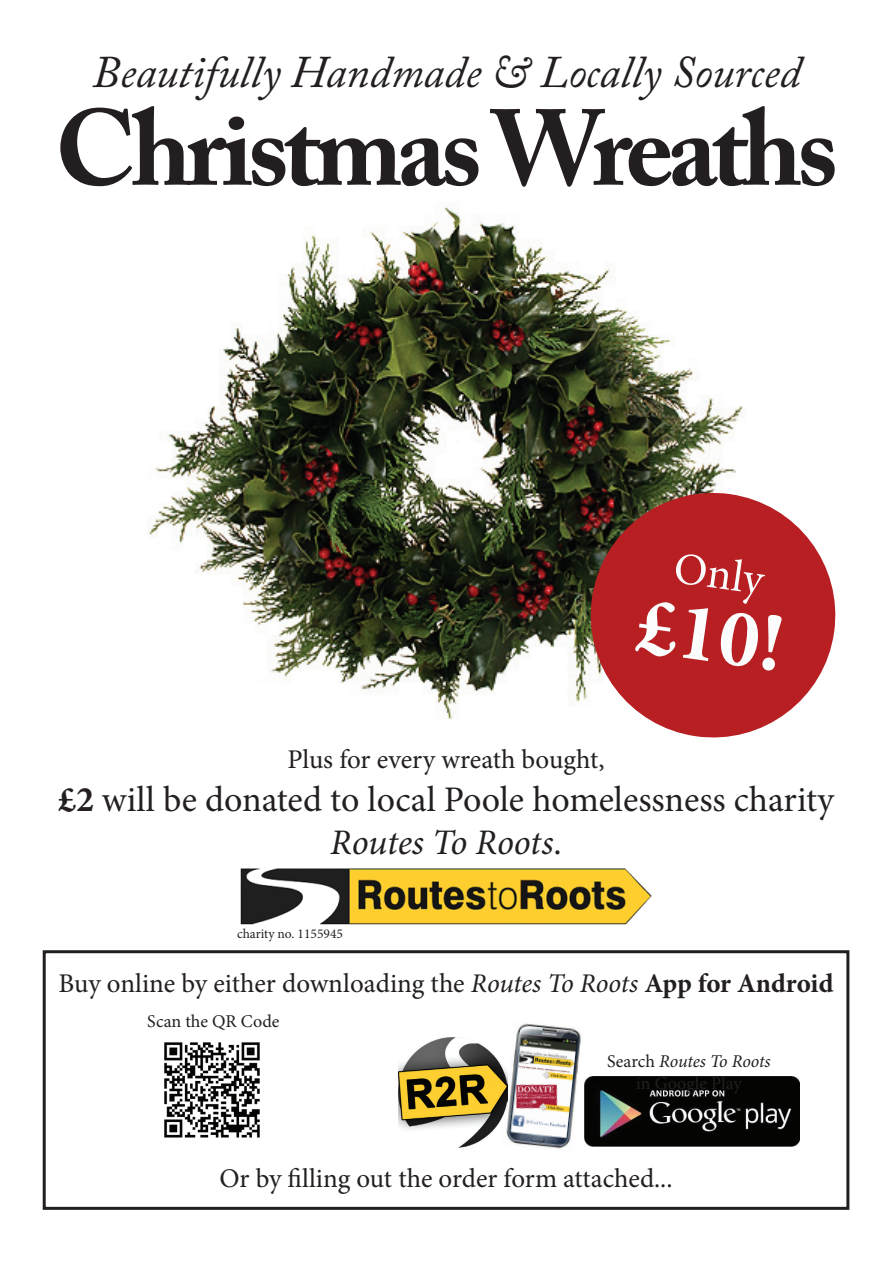
<style>
.page{position:relative;width:893px;height:1263px;background:#fff}
.page>*{position:absolute;margin:0;border:0;box-sizing:border-box;transform-origin:0 0}
.t1{font:700 106.5px "Adobe Caslon Pro";letter-spacing:-.05em;color:#231f20}
.t2{font:700 82.5px "Minion Pro";color:#fcfcfc}
.t3{font:italic 45px "Adobe Caslon Pro";color:#231f20}
.t4{font:45px "Minion Pro";color:#fcfcfc}
.t5{font:36px/43.2px "Minion Pro";color:#231f20;text-align:center}
.t6{font:27px "Minion Pro";color:#231f20}
.t7{font:18px/21.6px "Minion Pro";color:#231f20;text-align:center}
.t8{font:13.5px "Minion Pro";color:#231f20}
.s1{font-weight:700}
.s2{font-style:italic}
</style>
<div class="page">
<img style="left:147px;top:202px;width:599px;height:517px">
<svg style="left:583px;top:485px;width:253px;height:253px;fill:#b81f23"></svg>
<img style="left:240px;top:868px;width:412px;height:57px">
<div style="left:43px;top:950px;width:806px;height:260px;border:3px solid #231f20"></div>
<img style="left:164px;top:1042px;width:96px;height:96px">
<img style="left:508px;top:1023px;width:77px;height:126px">
<img style="left:398px;top:1037px;width:110px;height:110px">
<img style="left:585px;top:1076px;width:215px;height:71px">
<h3 class="t3" style="left:92px;top:45px;width:710px">Beautifully Handmade &amp; Locally Sourced</h3>
<h1 class="t1" style="left:55px;top:86px;width:785px">Christmas Wreaths</h1>
<h3 class="t4" style="left:678px;top:538px;width:92px;rotate:8deg">Only</h3>
<h2 class="t2" style="left:645px;top:567px;width:149px;rotate:8deg">£10!</h2>
<p class="t6" style="left:287px;top:741px;width:319px">Plus for every wreath bought,</p>
<h3 class="t5" style="left:58px;top:778px;width:777px"><span class="s1">£2</span> will be donated to local Poole homelessness charity<br><span class="s2">Routes To Roots</span>.</h3>
<p class="t8" style="left:237px;top:924px;width:107px">charity no. 1155945</p>
<p class="t6" style="left:59px;top:966px;width:776px">Buy online by either downloading the <span class="s2">Routes To Roots</span> <span class="s1">App for Android</span></p>
<p class="t7" style="left:147px;top:1010px;width:134px">Scan the QR Code</p>
<p class="t7" style="left:607px;top:1051px;width:165px">Search <span class="s2">Routes To Roots </span>in Google Play</p>
<p class="t6" style="left:219px;top:1160px;width:455px">Or by filling out the order form attached...</p>
</div>
